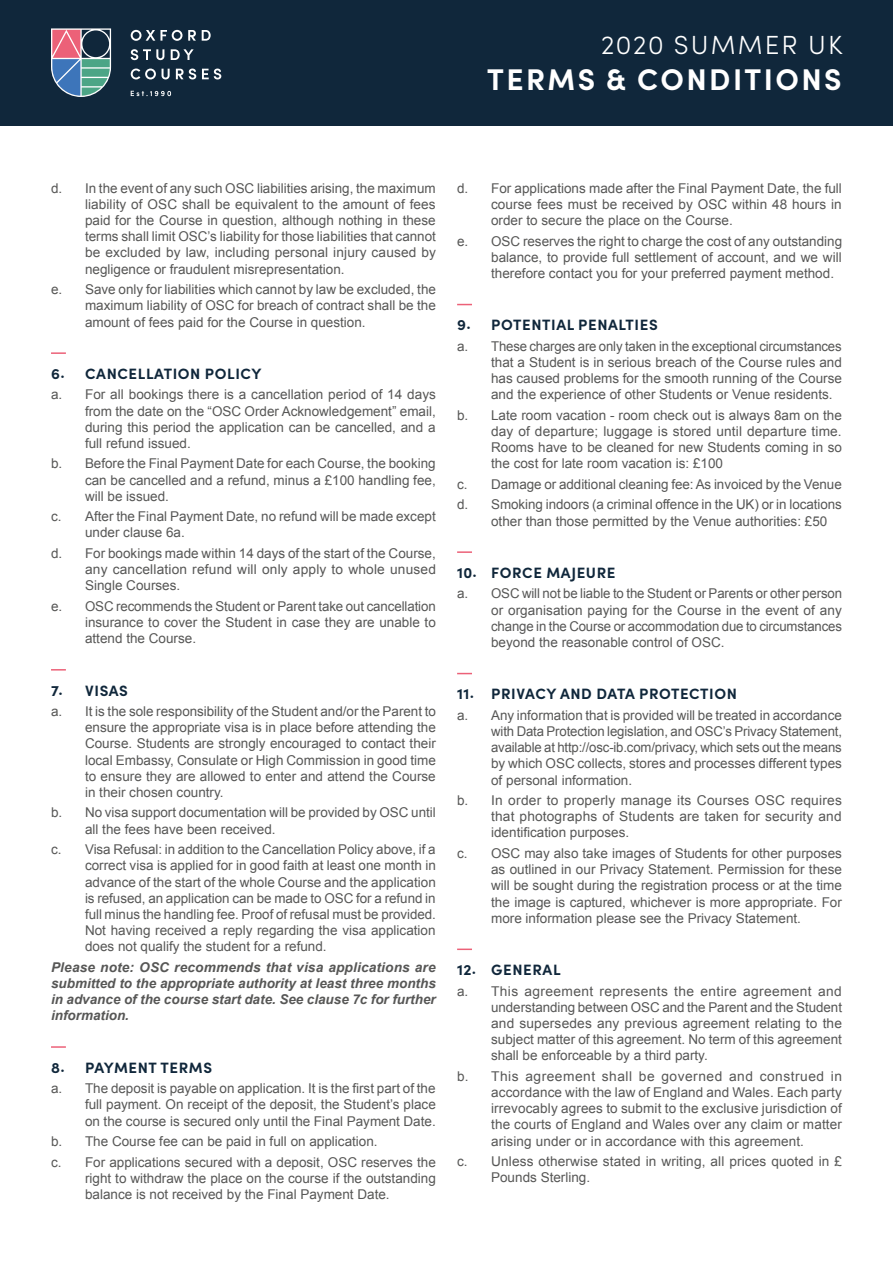
<style>
.page{position:relative;width:893px;height:1263px;background:#fff}
.page>*{position:absolute;margin:0;border:0;box-sizing:border-box;transform-origin:0 0}
.t1{font:700 30px "Sofia Pro";letter-spacing:.08em;color:#fff}
.t2{font:300 26.25px "Sofia Pro";letter-spacing:.08em;color:#fff}
.t3{font:700 15px "Sofia Pro";letter-spacing:.04em;color:#10273b}
.t4{font:13.5px/16.2px "Arial";color:#575756;text-align:justify}
.t5{font:italic 700 13.5px/16.2px "Arial";color:#575756;text-align:justify}
</style>
<div class="page">
<div style="left:0;top:0;width:893px;height:125px;background:#10273b"></div>
<svg style="left:51px;top:28px;width:60px;height:69px"></svg>
<svg style="left:131px;top:30px;width:51px;height:11px"></svg>
<svg style="left:188px;top:30px;width:8px;height:11px"></svg>
<svg style="left:202px;top:30px;width:9px;height:11px"></svg>
<svg style="left:131px;top:49px;width:33px;height:11px"></svg>
<svg style="left:171px;top:49px;width:23px;height:11px"></svg>
<svg style="left:131px;top:69px;width:25px;height:10px"></svg>
<svg style="left:162px;top:69px;width:8px;height:10px"></svg>
<svg style="left:176px;top:69px;width:20px;height:10px"></svg>
<svg style="left:202px;top:69px;width:19px;height:10px"></svg>
<svg style="left:131px;top:91px;width:40px;height:5px"></svg>
<svg style="left:51px;top:352px;width:15px;height:2px"></svg>
<svg style="left:51px;top:669px;width:15px;height:1px"></svg>
<svg style="left:51px;top:1046px;width:15px;height:2px"></svg>
<svg style="left:457px;top:304px;width:15px;height:1px"></svg>
<svg style="left:457px;top:551px;width:15px;height:2px"></svg>
<svg style="left:457px;top:673px;width:15px;height:1px"></svg>
<svg style="left:457px;top:948px;width:15px;height:2px"></svg>
<h2 class="t2" style="left:601px;top:26px;width:243px">2020 SUMMER UK</h2>
<h1 class="t1" style="left:487px;top:57px;width:356px">TERMS &amp; CONDITIONS</h1>
<p class="t4" style="left:85px;top:180px;width:352px;text-indent:-34px">d. In the event of any such OSC liabilities arising, the maximum liability of OSC shall be equivalent to the amount of fees paid for the Course in question, although nothing in these terms shall limit OSC’s liability for those liabilities that cannot be excluded by law, including personal injury caused by negligence or fraudulent misrepresentation.</p>
<p class="t4" style="left:85px;top:281px;width:352px;text-indent:-34px">e. Save only for liabilities which cannot by law be excluded, the maximum liability of OSC for breach of contract shall be the amount of fees paid for the Course in question.</p>
<p class="t3" style="left:51px;top:362px;width:212px">6. CANCELLATION POLICY</p>
<p class="t4" style="left:85px;top:387px;width:352px;text-indent:-34px">a. For all bookings there is a cancellation period of 14 days from the date on the “OSC Order Acknowledgement” email, during this period the application can be cancelled, and a full refund issued.</p>
<p class="t4" style="left:85px;top:456px;width:352px;text-indent:-34px">b. Before the Final Payment Date for each Course, the booking can be cancelled and a refund, minus a £100 handling fee, will be issued.</p>
<p class="t4" style="left:85px;top:509px;width:352px;text-indent:-34px">c. After the Final Payment Date, no refund will be made except under clause 6a.</p>
<p class="t4" style="left:85px;top:545px;width:352px;text-indent:-34px">d. For bookings made within 14 days of the start of the Course, any cancellation refund will only apply to whole unused Single Courses.</p>
<p class="t4" style="left:85px;top:598px;width:352px;text-indent:-34px">e. OSC recommends the Student or Parent take out cancellation insurance to cover the Student in case they are unable to attend the Course.</p>
<p class="t3" style="left:51px;top:679px;width:78px">7. VISAS</p>
<p class="t4" style="left:85px;top:703px;width:352px;text-indent:-34px">a. It is the sole responsibility of the Student and/or the Parent to ensure the appropriate visa is in place before attending the Course. Students are strongly encouraged to contact their local Embassy, Consulate or High Commission in good time to ensure they are allowed to enter and attend the Course in their chosen country.</p>
<p class="t4" style="left:85px;top:805px;width:352px;text-indent:-34px">b. No visa support documentation will be provided by OSC until all the fees have been received.</p>
<p class="t4" style="left:85px;top:841px;width:352px;text-indent:-34px">c. Visa Refusal: in addition to the Cancellation Policy above, if a correct visa is applied for in good faith at least one month in advance of the start of the whole Course and the application is refused, an application can be made to OSC for a refund in full minus the handling fee. Proof of refusal must be provided.<br>Not having received a reply regarding the visa application does not qualify the student for a refund.</p>
<p class="t5" style="left:51px;top:959px;width:386px">Please note: OSC recommends that visa applications are submitted to the appropriate authority at least three months in advance of the course start date. See clause 7c for further information.</p>
<p class="t3" style="left:51px;top:1056px;width:162px">8. PAYMENT TERMS</p>
<p class="t4" style="left:85px;top:1080px;width:352px;text-indent:-34px">a. The deposit is payable on application. It is the first part of the full payment. On receipt of the deposit, the Student’s place on the course is secured only until the Final Payment Date.</p>
<p class="t4" style="left:51px;top:1131px;width:386px;line-height:20.4px">b. The Course fee can be paid in full on application.<br>c. For applications secured with a deposit, OSC reserves the</p>
<p class="t4" style="left:85px;top:1170px;width:352px">right to withdraw the place on the course if the outstanding balance is not received by the Final Payment Date.</p>
<p class="t4" style="left:491px;top:180px;width:352px;text-indent:-34px">d. For applications made after the Final Payment Date, the full course fees must be received by OSC within 48 hours in order to secure the place on the Course.</p>
<p class="t4" style="left:491px;top:233px;width:352px;text-indent:-34px">e. OSC reserves the right to charge the cost of any outstanding balance, to provide full settlement of account, and we will therefore contact you for your preferred payment method.</p>
<p class="t3" style="left:457px;top:313px;width:202px">9. POTENTIAL PENALTIES</p>
<p class="t4" style="left:491px;top:338px;width:352px;text-indent:-34px">a. These charges are only taken in the exceptional circumstances that a Student is in serious breach of the Course rules and has caused problems for the smooth running of the Course and the experience of other Students or Venue residents.</p>
<p class="t4" style="left:491px;top:407px;width:352px;text-indent:-34px">b. Late room vacation - room check out is always 8am on the day of departure; luggage is stored until departure time.<br>Rooms have to be cleaned for new Students coming in so the cost for late room vacation is: £100</p>
<p class="t4" style="left:457px;top:474px;width:386px;line-height:20.4px">c. Damage or additional cleaning fee: As invoiced by the Venue d. Smoking indoors (a criminal offence in the UK) or in locations</p>
<p class="t4" style="left:491px;top:513px;width:338px">other than those permitted by the Venue authorities: £50</p>
<p class="t3" style="left:457px;top:561px;width:160px">10. FORCE MAJEURE</p>
<p class="t4" style="left:491px;top:586px;width:352px;text-indent:-34px">a. OSC will not be liable to the Student or Parents or other person or organisation paying for the Course in the event of any change in the Course or accommodation due to circumstances beyond the reasonable control of OSC.</p>
<p class="t3" style="left:457px;top:682px;width:281px">11. PRIVACY AND DATA PROTECTION</p>
<p class="t4" style="left:491px;top:707px;width:352px;text-indent:-34px">a. Any information that is provided will be treated in accordance with Data Protection legislation, and OSC’s Privacy Statement, available at http://osc-ib.com/privacy, which sets out the means by which OSC collects, stores and processes different types of personal information.</p>
<p class="t4" style="left:491px;top:792px;width:352px;text-indent:-34px">b. In order to properly manage its Courses OSC requires that photographs of Students are taken for security and identification purposes.</p>
<p class="t4" style="left:491px;top:845px;width:352px;text-indent:-34px">c. OSC may also take images of Students for other purposes as outlined in our Privacy Statement. Permission for these will be sought during the registration process or at the time the image is captured, whichever is more appropriate. For more information please see the Privacy Statement.</p>
<p class="t3" style="left:457px;top:958px;width:105px">12. GENERAL</p>
<p class="t4" style="left:491px;top:983px;width:352px;text-indent:-34px">a. This agreement represents the entire agreement and understanding between OSC and the Parent and the Student and supersedes any previous agreement relating to the subject matter of this agreement. No term of this agreement shall be enforceable by a third party.</p>
<p class="t4" style="left:491px;top:1068px;width:352px;text-indent:-34px">b. This agreement shall be governed and construed in accordance with the law of England and Wales. Each party irrevocably agrees to submit to the exclusive jurisdiction of the courts of England and Wales over any claim or matter arising under or in accordance with this agreement.</p>
<p class="t4" style="left:491px;top:1153px;width:352px;text-indent:-34px">c. Unless otherwise stated in writing, all prices quoted in £<br>Pounds Sterling.</p>
</div>
